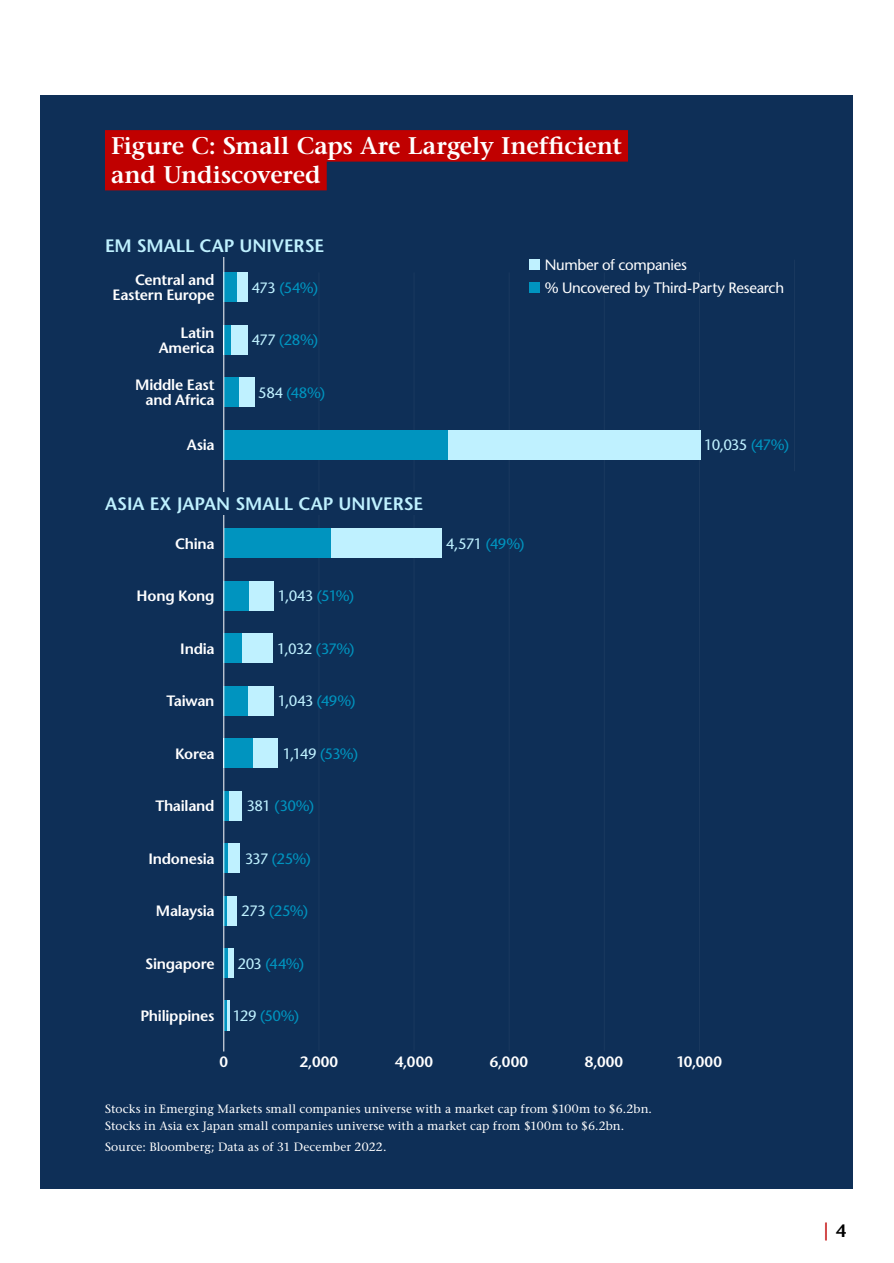
<style>
.page{position:relative;width:894px;height:1263px;background:#fff}
.page>*{position:absolute;margin:0;border:0;box-sizing:border-box;transform-origin:0 0}
._30_Graph_title_red{font:600 24px "Stone Serif Std";letter-spacing:-.005em;color:#fff}
._00_Graph_Subheader{font:600 18px "Stone Sans Std";color:#bff1ff}
.t1{font:600 18px "Stone Sans Std";color:#c00000}
._32_Graph_copy_bold{font:600 15px/15px "Stone Sans Std";letter-spacing:-.015em;color:#fff;text-align:right}
._33_Graph_copy_white{font:500 15px "Stone Sans Std";letter-spacing:-.035em;color:#0094bf}
._33_Graph_copy_white-2{font:500 15px "Stone Sans Std";letter-spacing:-.07em;color:#bff1ff}
._33_Graph_copy_white-3{font:500 15px "Stone Sans Std";letter-spacing:-.025em;color:#fff}
._34_Graph_Sources{font:500 12px/16.5px "Stone Serif Std";letter-spacing:.01em;color:#fff}
.s1{color:#bff1ff}
.s2{color:#0094bf}
.s3{color:#000}
</style>
<div class="page">
<div style="left:40px;top:95px;width:814px;height:1093px;background:#0e2f57"></div>
<div style="left:105px;top:130px;width:523px;height:32px;background:#c00000"></div>
<div style="left:105px;top:159px;width:222px;height:31px;background:#c00000"></div>
<hr style="left:319px;top:272px;width:1px;height:780px;background:#1a395f">
<hr style="left:414px;top:272px;width:1px;height:780px;background:#1a395f">
<hr style="left:509px;top:272px;width:1px;height:780px;background:#1a395f">
<hr style="left:604px;top:272px;width:1px;height:780px;background:#1a395f">
<hr style="left:699px;top:272px;width:1px;height:780px;background:#1a395f">
<hr style="left:794px;top:260px;width:1px;height:211px;background:#1a395f">
<div style="left:224px;top:528px;width:218px;height:30px;background:#bff1ff"></div>
<div style="left:224px;top:528px;width:107px;height:30px;background:#0094bf"></div>
<div style="left:224px;top:791px;width:18px;height:30px;background:#bff1ff"></div>
<div style="left:224px;top:791px;width:5px;height:30px;background:#0094bf"></div>
<div style="left:224px;top:633px;width:49px;height:30px;background:#bff1ff"></div>
<div style="left:224px;top:633px;width:18px;height:30px;background:#0094bf"></div>
<div style="left:224px;top:896px;width:13px;height:30px;background:#bff1ff"></div>
<hr style="left:224px;top:896px;width:3px;height:30px;background:#0094bf">
<div style="left:224px;top:581px;width:49px;height:30px;background:#bff1ff"></div>
<div style="left:224px;top:581px;width:25px;height:30px;background:#0094bf"></div>
<div style="left:224px;top:843px;width:16px;height:30px;background:#bff1ff"></div>
<svg style="left:224px;top:843px;width:4px;height:30px"></svg>
<div style="left:224px;top:686px;width:49px;height:30px;background:#bff1ff"></div>
<div style="left:224px;top:686px;width:24px;height:30px;background:#0094bf"></div>
<div style="left:224px;top:948px;width:9px;height:30px;background:#bff1ff"></div>
<svg style="left:224px;top:948px;width:4px;height:30px"></svg>
<div style="left:224px;top:738px;width:54px;height:30px;background:#bff1ff"></div>
<div style="left:224px;top:738px;width:29px;height:30px;background:#0094bf"></div>
<div style="left:224px;top:1001px;width:5px;height:30px;background:#bff1ff"></div>
<hr style="left:224px;top:1001px;width:3px;height:30px;background:#0094bf">
<div style="left:224px;top:430px;width:476px;height:30px;background:#bff1ff"></div>
<div style="left:224px;top:430px;width:224px;height:30px;background:#0094bf"></div>
<div style="left:225px;top:377px;width:30px;height:30px;background:#bff1ff"></div>
<div style="left:224px;top:377px;width:14px;height:30px;background:#0094bf"></div>
<div style="left:224px;top:272px;width:24px;height:30px;background:#bff1ff"></div>
<div style="left:224px;top:272px;width:13px;height:30px;background:#0094bf"></div>
<div style="left:224px;top:325px;width:24px;height:30px;background:#bff1ff"></div>
<div style="left:224px;top:325px;width:7px;height:30px;background:#0094bf"></div>
<div style="left:529px;top:260px;width:10px;height:10px;background:#bff1ff"></div>
<div style="left:529px;top:282px;width:10px;height:11px;background:#0094bf"></div>
<hr style="left:223px;top:240px;width:1px;height:812px;background:#fff">
<div style="left:105px;top:493px;width:318px;height:22px;background:#0e2f57"></div>
<div style="left:105px;top:234px;width:219px;height:23px;background:#0e2f57"></div>
<p class="_30_Graph_title_red" style="left:111px;top:131px;width:513px">Figure C: Small Caps Are Largely Inefficient</p>
<p class="_30_Graph_title_red" style="left:111px;top:160px;width:211px">and Undiscovered</p>
<p class="_00_Graph_Subheader" style="left:105px;top:235px;width:221px">EM SMALL CAP UNIVERSE</p>
<p class="_32_Graph_copy_bold" style="left:113px;top:273px;width:103px">Central and<br>Eastern Europe</p>
<p class="_32_Graph_copy_bold" style="left:159px;top:325px;width:57px">Latin<br>America</p>
<p class="_32_Graph_copy_bold" style="left:135px;top:378px;width:81px">Middle East and Africa</p>
<p class="_32_Graph_copy_bold" style="left:187px;top:438px;width:29px">Asia</p>
<p class="_33_Graph_copy_white" style="left:252px;top:279px;width:68px"><span class="s1">473</span> (54%)</p>
<p class="_33_Graph_copy_white" style="left:252px;top:331px;width:68px"><span class="s1">477</span> (28%)</p>
<p class="_33_Graph_copy_white" style="left:258px;top:384px;width:69px"><span class="s1">584</span> (48%)</p>
<p class="_00_Graph_Subheader" style="left:105px;top:493px;width:320px">ASIA EX JAPAN SMALL CAP UNIVERSE</p>
<p class="_32_Graph_copy_bold" style="left:175px;top:536px;width:41px">China</p>
<p class="_32_Graph_copy_bold" style="left:137px;top:588px;width:79px">Hong Kong</p>
<p class="_33_Graph_copy_white-2" style="left:278px;top:587px;width:78px">1,043 <span class="s2">(51%)</span></p>
<p class="_32_Graph_copy_bold" style="left:180px;top:641px;width:36px">India</p>
<p class="_33_Graph_copy_white-2" style="left:277px;top:639px;width:79px">1,032 <span class="s2">(37%)</span></p>
<p class="_32_Graph_copy_bold" style="left:166px;top:693px;width:50px">Taiwan</p>
<p class="_33_Graph_copy_white-2" style="left:278px;top:692px;width:79px">1,043 <span class="s2">(49%)</span></p>
<p class="_32_Graph_copy_bold" style="left:175px;top:746px;width:41px">Korea</p>
<p class="_33_Graph_copy_white-2" style="left:283px;top:744px;width:77px">1,149 <span class="s2">(53%)</span></p>
<p class="_32_Graph_copy_bold" style="left:155px;top:798px;width:61px">Thailand</p>
<p class="_33_Graph_copy_white" style="left:246px;top:797px;width:69px"><span class="s1">381</span> (30%)</p>
<p class="_32_Graph_copy_bold" style="left:149px;top:851px;width:68px">Indonesia</p>
<p class="_33_Graph_copy_white" style="left:245px;top:850px;width:67px"><span class="s1">337</span> (25%)</p>
<p class="_32_Graph_copy_bold" style="left:156px;top:903px;width:60px">Malaysia</p>
<p class="_33_Graph_copy_white" style="left:241px;top:902px;width:68px"><span class="s1">273</span> (25%)</p>
<p class="_32_Graph_copy_bold" style="left:145px;top:956px;width:71px">Singapore</p>
<p class="_32_Graph_copy_bold" style="left:140px;top:1008px;width:76px">Philippines</p>
<p class="_33_Graph_copy_white" style="left:238px;top:955px;width:68px"><span class="s1">203</span> (44%)</p>
<p class="_33_Graph_copy_white" style="left:233px;top:1007px;width:68px"><span class="s1">129</span> (50%)</p>
<p class="_33_Graph_copy_white-3" style="left:545px;top:256px;width:144px">Number of companies</p>
<p class="_33_Graph_copy_white-3" style="left:545px;top:279px;width:241px">% Uncovered by Third-Party Research</p>
<p class="_33_Graph_copy_white-2" style="left:446px;top:535px;width:80px">4,571 <span class="s2">(49%)</span></p>
<p class="_33_Graph_copy_white-2" style="left:704px;top:436px;width:86px">10,035 <span class="s2">(47%)</span></p>
<p class="_32_Graph_copy_bold" style="left:219px;top:1055px;width:10px">0</p>
<p class="_32_Graph_copy_bold" style="left:300px;top:1055px;width:40px">2,000</p>
<p class="_32_Graph_copy_bold" style="left:395px;top:1055px;width:40px">4,000</p>
<p class="_32_Graph_copy_bold" style="left:490px;top:1055px;width:40px">6,000</p>
<p class="_32_Graph_copy_bold" style="left:585px;top:1055px;width:40px">8,000</p>
<p class="_32_Graph_copy_bold" style="left:676px;top:1055px;width:47px">10,000</p>
<p class="_34_Graph_Sources" style="left:105px;top:1101px;width:549px">Stocks in Emerging Markets small companies universe with a market cap from $100m to $6.2bn.<br>Stocks in Asia ex Japan small companies universe with a market cap from $100m to $6.2bn.</p>
<p class="_34_Graph_Sources" style="left:105px;top:1138px;width:283px">Source: Bloomberg; Data as of 31 December 2022.</p>
<h2 class="t1" style="left:824px;top:1219px;width:24px">| <span class="s3">4</span></h2>
</div>
